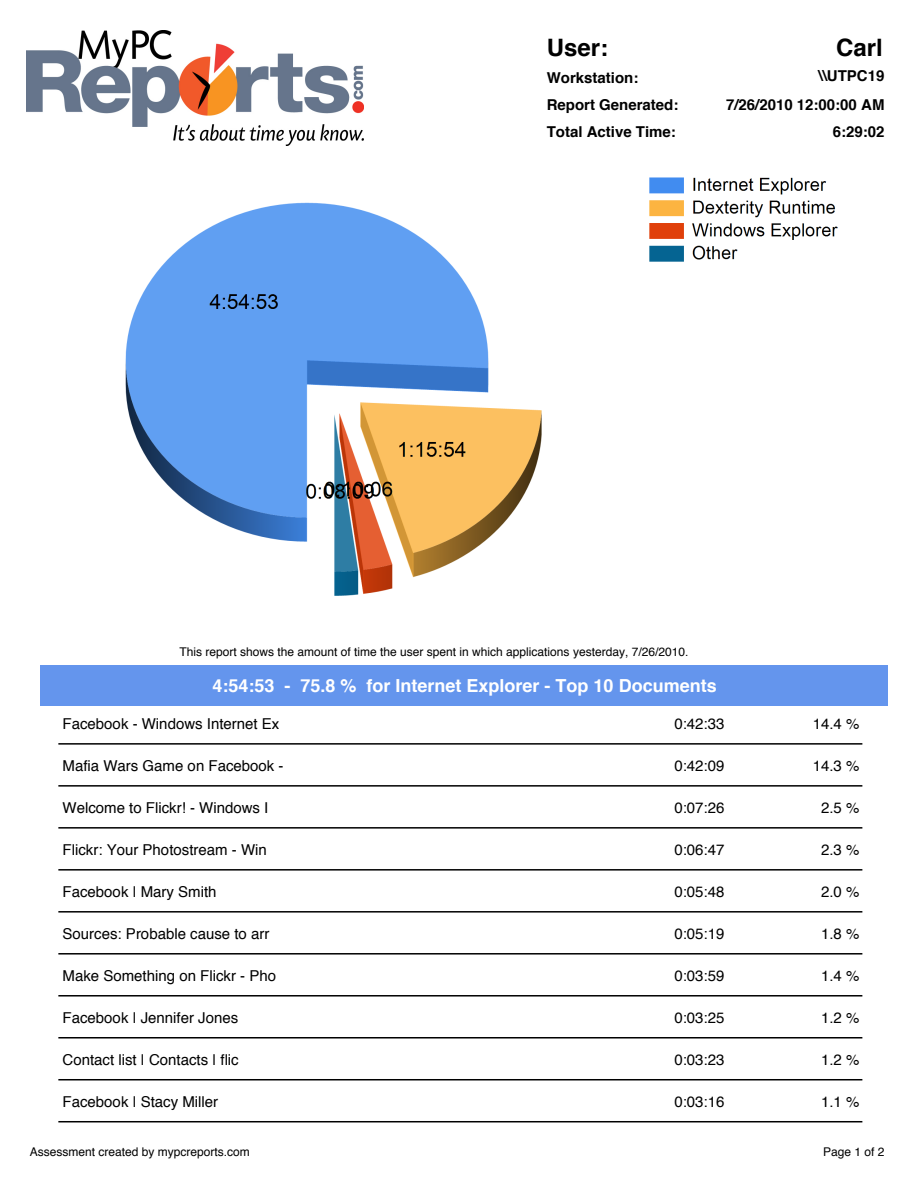
<style>
.page{position:relative;width:918px;height:1188px;background:#fff}
.page>*{position:absolute;margin:0;border:0;box-sizing:border-box;transform-origin:0 0}
.t1{font:700 24px "Helvetica";color:#000}
.t2{font:700 18px "Helvetica";color:#fff}
.t3{font:15px "Helvetica";color:#000}
.t4{font:700 15px "Helvetica";color:#000}
.t5{font:12px "Helvetica";color:#000}
</style>
<div class="page">
<img style="left:125px;top:177px;width:713px;height:419px">
<div style="left:40px;top:665px;width:848px;height:41px;background:#6495ed"></div>
<hr style="left:58px;top:743px;width:804px;height:2px;background:#000">
<hr style="left:58px;top:785px;width:804px;height:2px;background:#000">
<hr style="left:58px;top:827px;width:804px;height:2px;background:#000">
<hr style="left:58px;top:869px;width:804px;height:2px;background:#000">
<hr style="left:58px;top:911px;width:804px;height:2px;background:#000">
<hr style="left:58px;top:953px;width:804px;height:2px;background:#000">
<hr style="left:58px;top:995px;width:804px;height:2px;background:#000">
<hr style="left:58px;top:1037px;width:804px;height:2px;background:#000">
<hr style="left:58px;top:1079px;width:804px;height:1px;background:#000">
<hr style="left:58px;top:1121px;width:804px;height:1px;background:#000">
<img style="left:27px;top:31px;width:336px;height:114px">
<h1 class="t1" style="left:547px;top:28px;width:63px">User:</h1>
<h1 class="t1" style="left:836px;top:28px;width:48px">Carl</h1>
<p class="t4" style="left:547px;top:66px;width:93px">Workstation:</p>
<p class="t4" style="left:819px;top:64px;width:67px">\\UTPC19</p>
<p class="t4" style="left:547px;top:93px;width:133px">Report Generated:</p>
<p class="t4" style="left:726px;top:93px;width:160px">7/26/2010 12:00:00 AM</p>
<p class="t4" style="left:547px;top:120px;width:131px">Total Active Time:</p>
<p class="t4" style="left:833px;top:120px;width:53px">6:29:02</p>
<p class="t5" style="left:179px;top:643px;width:510px">This report shows the amount of time the user spent in which applications yesterday, 7/26/2010.</p>
<p class="t2" style="left:213px;top:671px;width:506px">4:54:53 - 75.8 % for Internet Explorer - Top 10 Documents</p>
<p class="t3" style="left:63px;top:713px;width:218px">Facebook - Windows Internet Ex</p>
<p class="t3" style="left:674px;top:713px;width:52px">0:42:33</p>
<p class="t3" style="left:813px;top:713px;width:48px">14.4 %</p>
<p class="t3" style="left:63px;top:755px;width:222px">Mafia Wars Game on Facebook -</p>
<p class="t3" style="left:674px;top:755px;width:52px">0:42:09</p>
<p class="t3" style="left:813px;top:755px;width:48px">14.3 %</p>
<p class="t3" style="left:63px;top:797px;width:207px">Welcome to Flickr! - Windows I</p>
<p class="t3" style="left:674px;top:797px;width:52px">0:07:26</p>
<p class="t3" style="left:821px;top:797px;width:40px">2.5 %</p>
<p class="t3" style="left:63px;top:839px;width:206px">Flickr: Your Photostream - Win</p>
<p class="t3" style="left:674px;top:839px;width:52px">0:06:47</p>
<p class="t3" style="left:821px;top:839px;width:40px">2.3 %</p>
<p class="t3" style="left:63px;top:881px;width:155px">Facebook | Mary Smith</p>
<p class="t3" style="left:674px;top:881px;width:52px">0:05:48</p>
<p class="t3" style="left:821px;top:881px;width:40px">2.0 %</p>
<p class="t3" style="left:63px;top:922px;width:208px">Sources: Probable cause to arr</p>
<p class="t3" style="left:674px;top:922px;width:52px">0:05:19</p>
<p class="t3" style="left:821px;top:922px;width:40px">1.8 %</p>
<p class="t3" style="left:63px;top:964px;width:215px">Make Something on Flickr - Pho</p>
<p class="t3" style="left:674px;top:964px;width:52px">0:03:59</p>
<p class="t3" style="left:821px;top:964px;width:40px">1.4 %</p>
<p class="t3" style="left:63px;top:1007px;width:177px">Facebook | Jennifer Jones</p>
<p class="t3" style="left:674px;top:1007px;width:52px">0:03:25</p>
<p class="t3" style="left:821px;top:1007px;width:40px">1.2 %</p>
<p class="t3" style="left:63px;top:1049px;width:178px">Contact list | Contacts | flic</p>
<p class="t3" style="left:674px;top:1049px;width:52px">0:03:23</p>
<p class="t3" style="left:821px;top:1049px;width:40px">1.2 %</p>
<p class="t3" style="left:63px;top:1090px;width:157px">Facebook | Stacy Miller</p>
<p class="t3" style="left:674px;top:1090px;width:52px">0:03:16</p>
<p class="t3" style="left:821px;top:1090px;width:40px">1.1 %</p>
<p class="t5" style="left:30px;top:1143px;width:222px">Assessment created by mypcreports.com</p>
<p class="t5" style="left:823px;top:1143px;width:63px">Page 1 of 2</p>
</div>
